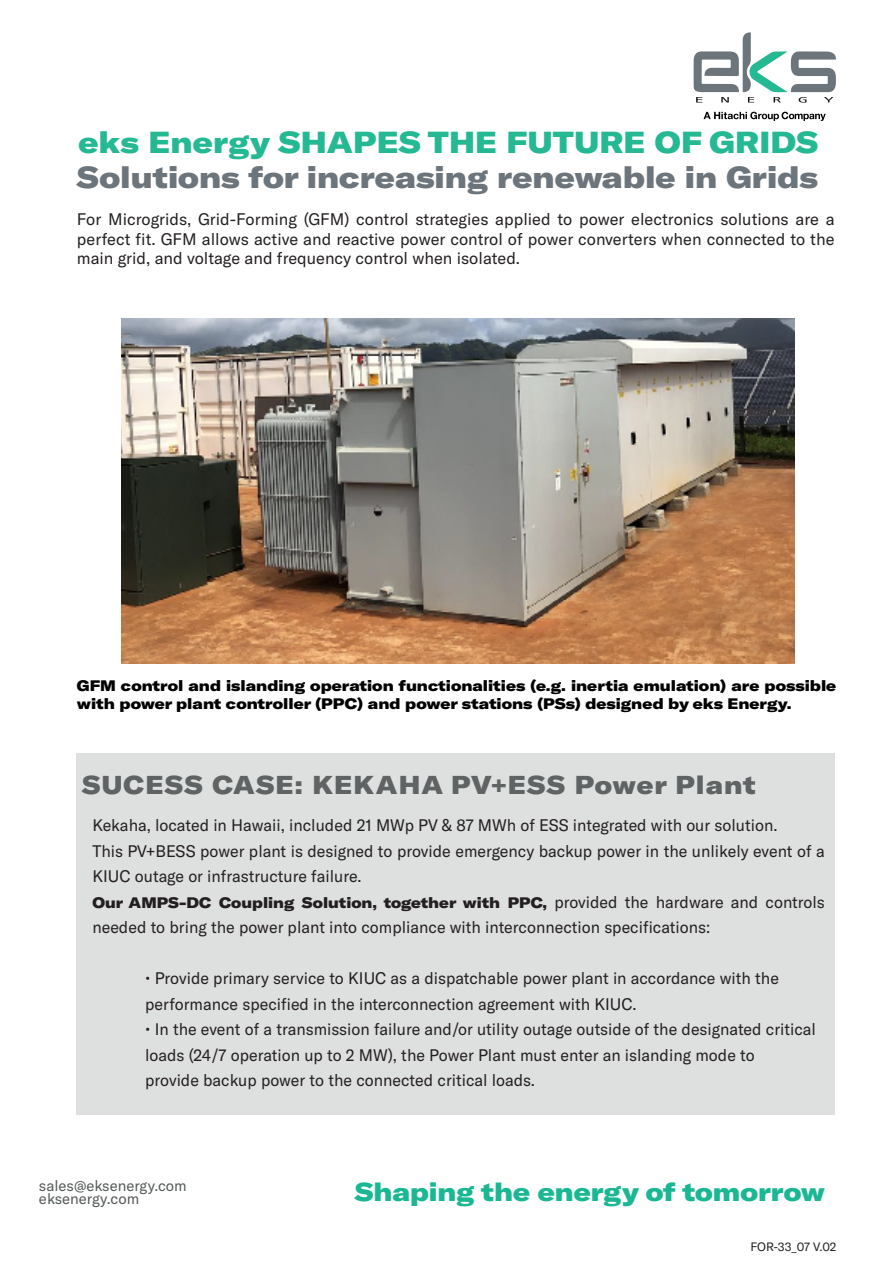
<style>
.page{position:relative;width:893px;height:1263px;background:#fff}
.page>*{position:absolute;margin:0;border:0;box-sizing:border-box;transform-origin:0 0}
.t1{font:900 expanded 30px "GT America";color:#6c757b}
.t2{font:900 expanded 30px "GT America";letter-spacing:.005em;color:#25b993}
.t3{font:900 expanded 25.5px "GT America";letter-spacing:.04em;color:#5f6364}
.t4{font:900 expanded 25.5px "GT America";color:#19b892}
.t5{font:16.5px/25.5px "GT America";color:#231f20}
.t6{font:900 expanded 15px/18px "GT America";color:#000002}
.t7{font:900 expanded 15px "GT America";color:#231f20}
.t8{font:15px/13.5px "GT America";color:#55595a}
.t9{font:12px "GT America";color:#231f20}
.s1{font-weight:400;font-stretch:normal;font-size:16.5px}
</style>
<div class="page">
<div style="left:76px;top:753px;width:758px;height:362px;background:#dedfdf"></div>
<svg style="left:694px;top:32px;width:142px;height:71px"></svg>
<svg style="left:704px;top:112px;width:122px;height:9px"></svg>
<img style="left:121px;top:318px;width:674px;height:345px">
<h1 class="t2" style="left:78px;top:124px;width:741px">eks Energy SHAPES THE FUTURE OF GRIDS</h1>
<h1 class="t1" style="left:77px;top:158px;width:743px">Solutions for increasing renewable in Grids</h1>
<p class="t5" style="left:77px;top:209px;width:759px;line-height:19.8px;text-align:justify">For Microgrids, Grid-Forming (GFM) control strategies applied to power electronics solutions are a perfect fit. GFM allows active and reactive power control of power converters when connected to the main grid, and voltage and frequency control when isolated.</p>
<p class="t6" style="left:77px;top:676px;width:761px">GFM control and islanding operation functionalities (e.g. inertia emulation) are possible with power plant controller (PPC) and power stations (PSs) designed by eks Energy.</p>
<h2 class="t3" style="left:82px;top:768px;width:675px">SUCESS CASE: KEKAHA PV+ESS Power Plant</h2>
<p class="t5" style="left:92px;top:813px;width:734px">Kekaha, located in Hawaii, included 21 MWp PV &amp; 87 MWh of ESS integrated with our solution.<br>This PV+BESS power plant is designed to provide emergency backup power in the unlikely event of a<br>KIUC outage or infrastructure failure.</p>
<p class="t7" style="left:92px;top:893px;width:734px">Our AMPS-DC Coupling Solution, together with PPC, <span class="s1">provided the hardware and controls</span></p>
<p class="t5" style="left:92px;top:915px;width:619px">needed to bring the power plant into compliance with interconnection specifications:</p>
<p class="t5" style="left:145px;top:966px;width:635px">• Provide primary service to KIUC as a dispatchable power plant in accordance with the performance specified in the interconnection agreement with KIUC.</p>
<p class="t5" style="left:145px;top:1017px;width:672px">• In the event of a transmission failure and/or utility outage outside of the designated critical loads (24/7 operation up to 2 MW), the Power Plant must enter an islanding mode to<br>provide backup power to the connected critical loads.</p>
<p class="t8" style="left:39px;top:1178px;width:149px">sales@eksenergy.com eksenergy.com</p>
<h2 class="t4" style="left:355px;top:1176px;width:472px">Shaping the energy of tomorrow</h2>
<p class="t9" style="left:750px;top:1240px;width:87px">FOR-33_07 V.02</p>
</div>
